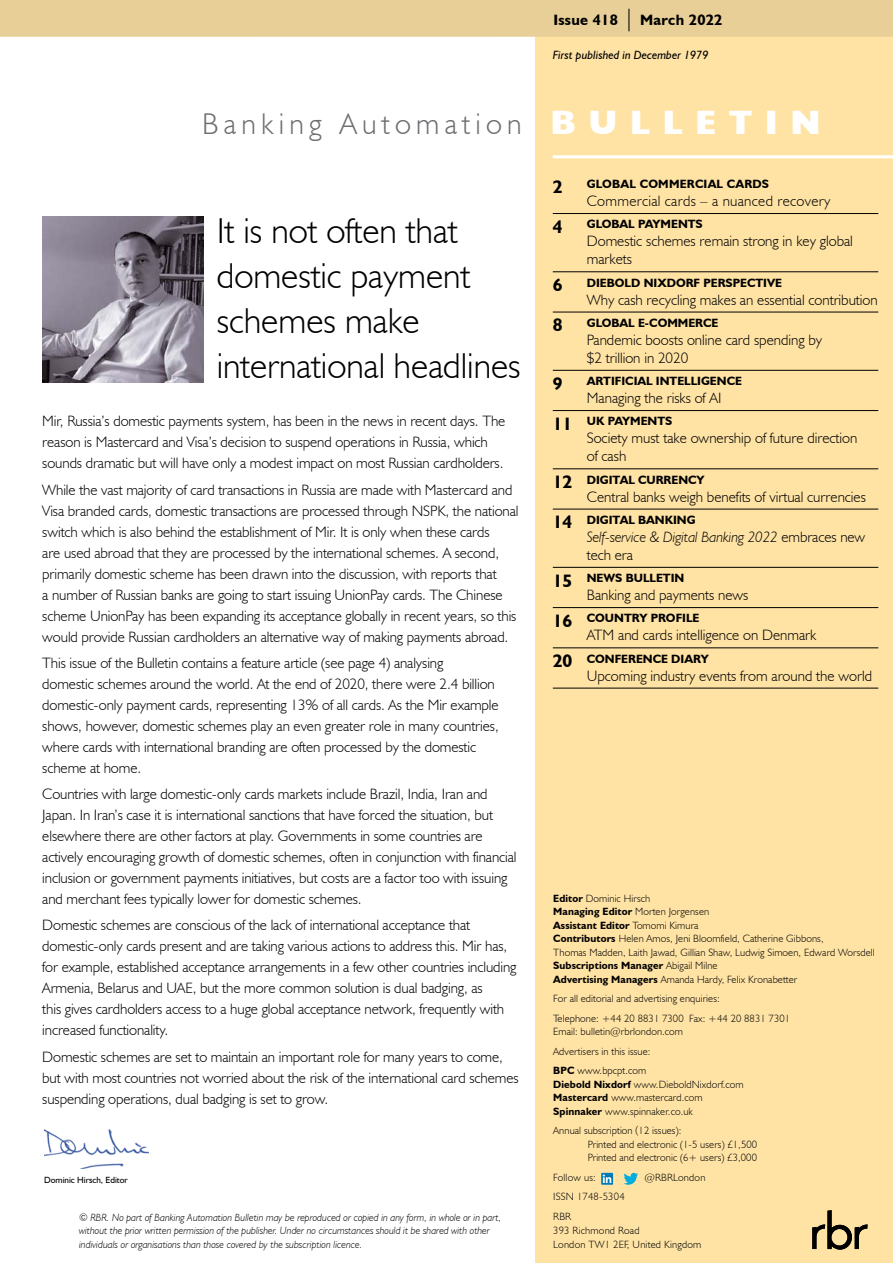
<style>
.page{position:relative;width:893px;height:1263px;background:#fff}
.page>*{position:absolute;margin:0;border:0;box-sizing:border-box;transform-origin:0 0}
.t1{font:300 36px/45px "Humanist 521 BT";color:#000}
.t2{font:300 30px "Humanist 521 BT";letter-spacing:.175em;color:#6d6e71}
.t3{font:700 18px "Humanist 521 BT";color:#000}
.t4{font:300 15px/21px "Humanist 521 BT";letter-spacing:-.005em;color:#000}
.t5{font:italic 300 15px/18px "Humanist 521 BT";letter-spacing:-.005em;color:#000}
.t6{font:300 15px "Humanist 521 BT";letter-spacing:.02em;color:#000}
.t7{font:700 15px "Humanist 521 BT";letter-spacing:.02em;color:#000}
.t8{font:700 12px "Humanist 521 BT";color:#000}
.t9{font:italic 12px "Humanist 521 BT";color:#000}
.t10{font:700 12px "Humanist 521 BT";letter-spacing:.02em;color:#000}
.t11{font:300 10.5px/13.5px "Humanist 521 BT";letter-spacing:.01em;color:#000}
.t12{font:italic 300 10.5px/13.5px "Humanist 521 BT";color:#000}
.t13{font:9px "Humanist 521 BT";color:#000}
.s1{font-weight:300;font-size:22.5px}
.s2{font-weight:800;font-size:33.75px;color:#fff}
.s3{font-size:18px}
.s4{font-style:normal}
.s5{font-weight:700}
</style>
<div class="page">
<div style="left:536px;top:0;width:357px;height:1263px;background:#ffe3a5"></div>
<div style="left:0;top:0;width:893px;height:37px;background:#e8cf97"></div>
<hr style="left:553px;top:155px;width:340px;height:3px;background:#fff">
<svg style="left:812px;top:1210px;width:56px;height:39px"></svg>
<svg style="left:601px;top:1173px;width:12px;height:12px"></svg>
<svg style="left:603px;top:1174px;width:12px;height:9px"></svg>
<svg style="left:624px;top:1173px;width:14px;height:12px"></svg>
<img style="left:43px;top:216px;width:160px;height:167px">
<img style="left:44px;top:1129px;width:105px;height:39px">
<hr style="left:553px;top:213px;width:325px;height:1px;background:#000">
<hr style="left:553px;top:271px;width:325px;height:1px;background:#000">
<hr style="left:553px;top:312px;width:325px;height:1px;background:#000">
<hr style="left:553px;top:370px;width:325px;height:1px;background:#000">
<hr style="left:553px;top:410px;width:325px;height:1px;background:#000">
<hr style="left:553px;top:468px;width:325px;height:1px;background:#000">
<hr style="left:553px;top:509px;width:325px;height:1px;background:#000">
<hr style="left:553px;top:567px;width:325px;height:1px;background:#000">
<hr style="left:553px;top:607px;width:325px;height:1px;background:#000">
<hr style="left:553px;top:647px;width:325px;height:1px;background:#000">
<hr style="left:553px;top:688px;width:325px;height:1px;background:#000">
<p class="t7" style="left:553px;top:11px;width:171px">Issue 418 <span class="s1">|</span> March 2022</p>
<p class="t9" style="left:553px;top:48px;width:157px">First published in December 1979</p>
<h2 class="t2" style="left:202px;top:105px;width:619px">Banking Automation <span class="s2">B U L L E T I N</span></h2>
<h1 class="t1" style="left:217px;top:208px;width:306px">It is not often that domestic payment schemes make international headlines</h1>
<p class="t4" style="left:42px;top:410px;width:465px">Mir, Russia’s domestic payments system, has been in the news in recent days. The reason is Mastercard and Visa’s decision to suspend operations in Russia, which sounds dramatic but will have only a modest impact on most Russian cardholders.</p>
<p class="t4" style="left:42px;top:479px;width:478px">While the vast majority of card transactions in Russia are made with Mastercard and Visa branded cards, domestic transactions are processed through NSPK, the national switch which is also behind the establishment of Mir. It is only when these cards<br>are used abroad that they are processed by the international schemes. A second, primarily domestic scheme has been drawn into the discussion, with reports that<br>a number of Russian banks are going to start issuing UnionPay cards. The Chinese scheme UnionPay has been expanding its acceptance globally in recent years, so this would provide Russian cardholders an alternative way of making payments abroad.</p>
<p class="t4" style="left:42px;top:652px;width:458px">This issue of the Bulletin contains a feature article (see page 4) analysing<br>domestic schemes around the world. At the end of 2020, there were 2.4 billion domestic‑only payment cards, representing 13% of all cards. As the Mir example shows, however, domestic schemes play an even greater role in many countries, where cards with international branding are often processed by the domestic scheme at home.</p>
<p class="t4" style="left:42px;top:783px;width:476px">Countries with large domestic‑only cards markets include Brazil, India, Iran and Japan. In Iran’s case it is international sanctions that have forced the situation, but elsewhere there are other factors at play. Governments in some countries are actively encouraging growth of domestic schemes, often in conjunction with financial inclusion or government payments initiatives, but costs are a factor too with issuing and merchant fees typically lower for domestic schemes.</p>
<p class="t4" style="left:42px;top:914px;width:476px">Domestic schemes are conscious of the lack of international acceptance that domestic‑only cards present and are taking various actions to address this. Mir has, for example, established acceptance arrangements in a few other countries including Armenia, Belarus and UAE, but the more common solution is dual badging, as<br>this gives cardholders access to a huge global acceptance network, frequently with increased functionality.</p>
<p class="t4" style="left:42px;top:1046px;width:478px">Domestic schemes are set to maintain an important role for many years to come, but with most countries not worried about the risk of the international card schemes suspending operations, dual badging is set to grow.</p>
<p class="t13" style="left:44px;top:1174px;width:85px">Dominic Hirsch, Editor</p>
<p class="t12" style="left:79px;top:1210px;width:424px">© RBR. No part of Banking Automation Bulletin may be reproduced or copied in any form, in whole or in part, without the prior written permission of the publisher. Under no circumstances should it be shared with other individuals or organisations than those covered by the subscription licence.</p>
<p class="t3" style="left:553px;top:175px;width:11px">2</p>
<p class="t10" style="left:587px;top:177px;width:184px">GLOBAL COMMERCIAL CARDS</p>
<p class="t6" style="left:587px;top:192px;width:245px">Commercial cards – a nuanced recovery</p>
<p class="t3" style="left:553px;top:216px;width:11px">4</p>
<p class="t8" style="left:587px;top:217px;width:117px">GLOBAL PAYMENTS</p>
<p class="t4" style="left:587px;top:232px;width:268px;line-height:18px">Domestic schemes remain strong in key global markets</p>
<p class="t3" style="left:553px;top:274px;width:11px">6</p>
<p class="t8" style="left:587px;top:275px;width:18px">Diebold</p>
<p class="t8" style="left:644px;top:275px;width:33px">Nixdor</p>
<p class="t8" style="left:694px;top:275px;width:26px">f Perspecti</p>
<p class="t8" style="left:767px;top:275px;width:15px">ve</p>
<p class="t4" style="left:587px;top:289px;width:292px">Why cash recycling makes an essential contribution</p>
<p class="t3" style="left:553px;top:314px;width:11px">8</p>
<p class="t8" style="left:587px;top:315px;width:133px">GLOBAL E-COMMERCE</p>
<p class="t4" style="left:587px;top:330px;width:237px;line-height:18px">Pandemic boosts online card spending by $2 trillion in 2020</p>
<p class="t3" style="left:553px;top:372px;width:11px">9</p>
<p class="t8" style="left:587px;top:374px;width:157px">ARTIFICIAL INTELLIGENCE</p>
<p class="t4" style="left:587px;top:387px;width:136px">Managing the risks of AI</p>
<p class="t8" style="left:553px;top:414px;width:121px"><span class="s3">11</span> UK PAYMENTS</p>
<p class="t4" style="left:587px;top:429px;width:272px;line-height:18px">Society must take ownership of future direction of cash</p>
<p class="t8" style="left:553px;top:472px;width:153px"><span class="s3">12</span> DIGITAL CURRENCY</p>
<p class="t4" style="left:587px;top:486px;width:281px">Central banks weigh benefits of virtual currencies</p>
<p class="t8" style="left:553px;top:512px;width:144px"><span class="s3">14</span> DIGITAL BANKING</p>
<p class="t5" style="left:587px;top:528px;width:280px">Self-service &amp; Digital Banking 2022 <span class="s4">embraces new tech era</span></p>
<p class="t8" style="left:553px;top:571px;width:133px"><span class="s3">15</span> NEWS BULLETIN</p>
<p class="t4" style="left:587px;top:584px;width:163px">Banking and payments news</p>
<p class="t8" style="left:553px;top:611px;width:148px"><span class="s3">16</span> COUNTRY PROFILE</p>
<p class="t4" style="left:587px;top:624px;width:231px">ATM and cards intelligence on Denmark</p>
<p class="t8" style="left:553px;top:651px;width:157px"><span class="s3">20</span> CONFERENCE DIARY</p>
<p class="t4" style="left:587px;top:665px;width:287px">Upcoming industry events from around the world</p>
<p class="t11" style="left:553px;top:891px;width:323px"><span class="s5">Editor</span> Dominic Hirsch<br><span class="s5">Managing Editor</span> Morten Jorgensen<br><span class="s5">Assistant Editor</span> Tomomi Kimura<br><span class="s5">Contributors</span> Helen Amos, Jeni Bloomfield, Catherine Gibbons,<br>Thomas Madden, Laith Jawad, Gillian Shaw, Ludwig Simoen, Edward Worsdell <span class="s5">Subscriptions Manager</span> Abigail Milne<br><span class="s5">Advertising Managers</span> Amanda Hardy, Felix Kronabetter</p>
<p class="t11" style="left:553px;top:989px;width:233px;line-height:19.5px">For all editorial and advertising enquiries:<br>Telephone: +44 20 8831 7300 Fax: +44 20 8831 7301</p>
<p class="t11" style="left:553px;top:1022px;width:131px;line-height:19.5px">Email: bulletin@rbrlondon.com<br>Advertisers in this issue:<br><span class="s5">BPC</span> www.bpcpt.com</p>
<p class="t11" style="left:553px;top:1077px;width:192px"><span class="s5">Diebold Nixdorf</span> www.DieboldNixdorf.com<br><span class="s5">Mastercard</span> www.mastercard.com<br><span class="s5">Spinnaker</span> www.spinnaker.co.uk</p>
<p class="t11" style="left:588px;top:1124px;width:171px;text-indent:-35px">Annual subscription (12 issues):<br>Printed and electronic (1-5 users) £1,500<br>Printed and electronic (6+ users) £3,000</p>
<p class="t11" style="left:553px;top:1170px;width:44px">Follow us:</p>
<p class="t11" style="left:644px;top:1170px;width:63px">@RBRLondon</p>
<p class="t11" style="left:553px;top:1190px;width:73px">ISSN 1748-5304</p>
<p class="t11" style="left:553px;top:1210px;width:150px">RBR<br>393 Richmond Road<br>London TW1 2EF, United Kingdom</p>
</div>
